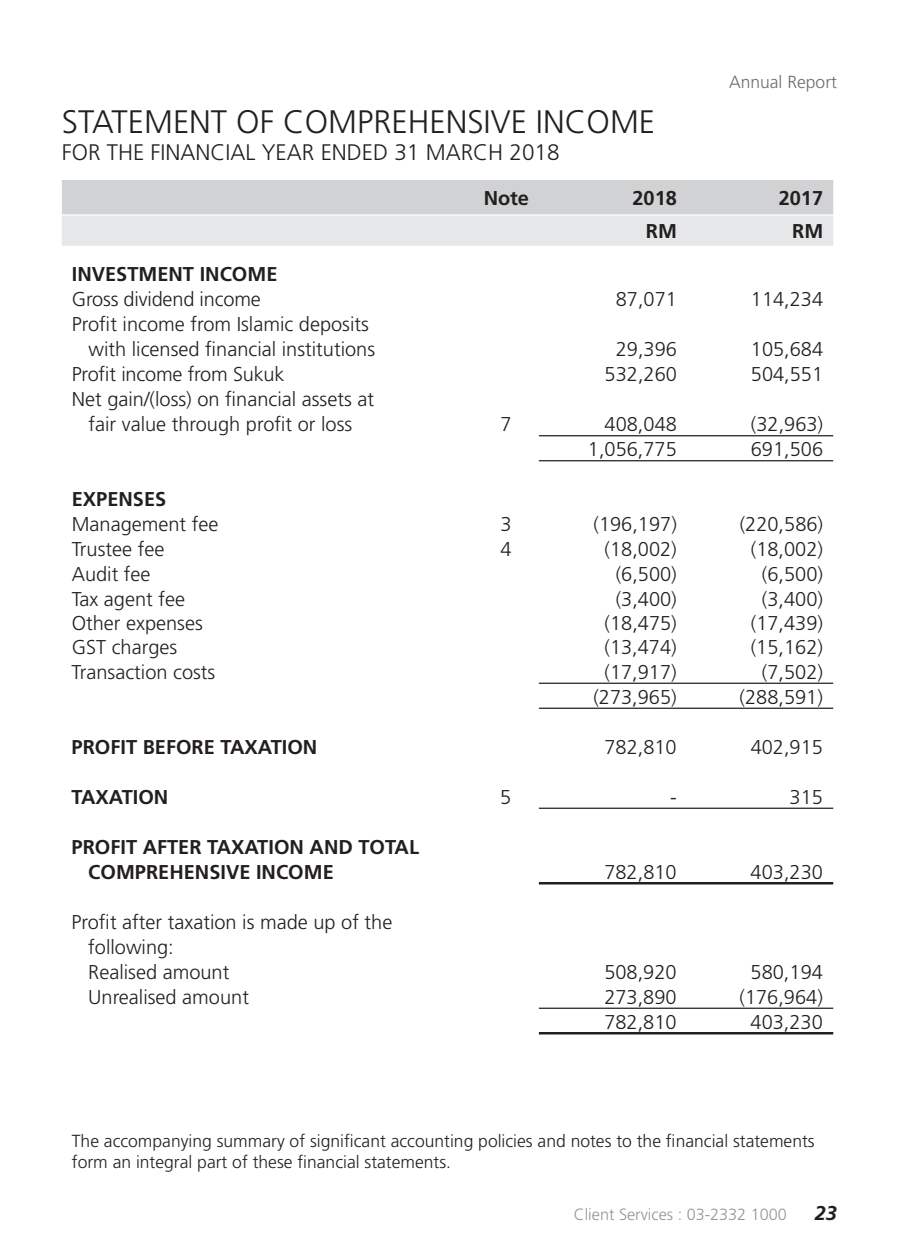
<style>
.page{position:relative;width:900px;height:1260px;background:#fff}
.page>*{position:absolute;margin:0;border:0;box-sizing:border-box;transform-origin:0 0}
.t1{font:300 32.5px "Frutiger";color:#231f20}
.t2{font:300 22.5px "Frutiger";color:#231f20}
.t3{font:300 20px/25px "Frutiger";color:#231f20}
.t4{font:700 20px/25px "Frutiger";color:#231f20}
.t5{font:italic 700 20px "Frutiger";color:#231f20}
.t6{font:300 17.5px/21px "Frutiger";color:#231f20}
.t7{font:300 17.5px "Frutiger";color:#6c6d70}
.t8{font:300 16.25px "Frutiger";color:#939598}
</style>
<div class="page">
<svg style="left:62px;top:180px;width:771px;height:66px;background:#dadbdd"></svg>
<hr style="left:62px;top:214px;width:411px;height:2px;background:#fff">
<hr style="left:473px;top:214px;width:66px;height:2px;background:#fff">
<hr style="left:539px;top:214px;width:148px;height:2px;background:#fff">
<hr style="left:687px;top:214px;width:146px;height:2px;background:#fff">
<hr style="left:539px;top:435px;width:148px;height:1px;background:#231f20">
<hr style="left:687px;top:435px;width:146px;height:1px;background:#231f20">
<hr style="left:539px;top:460px;width:148px;height:1px;background:#231f20">
<hr style="left:687px;top:460px;width:146px;height:1px;background:#231f20">
<hr style="left:539px;top:683px;width:148px;height:1px;background:#231f20">
<hr style="left:687px;top:683px;width:146px;height:1px;background:#231f20">
<hr style="left:539px;top:708px;width:148px;height:1px;background:#231f20">
<hr style="left:687px;top:708px;width:146px;height:1px;background:#231f20">
<hr style="left:539px;top:808px;width:148px;height:1px;background:#231f20">
<hr style="left:687px;top:808px;width:146px;height:1px;background:#231f20">
<hr style="left:539px;top:882px;width:148px;height:3px;background:#231f20">
<hr style="left:687px;top:882px;width:146px;height:3px;background:#231f20">
<hr style="left:539px;top:1008px;width:148px;height:1px;background:#231f20">
<hr style="left:687px;top:1008px;width:146px;height:1px;background:#231f20">
<hr style="left:539px;top:1032px;width:148px;height:3px;background:#231f20">
<hr style="left:687px;top:1032px;width:146px;height:3px;background:#231f20">
<p class="t7" style="left:729px;top:72px;width:109px">Annual Report</p>
<h1 class="t1" style="left:62px;top:104px;width:595px">STATEMENT OF COMPREHENSIVE INCOME</h1>
<p class="t2" style="left:62px;top:140px;width:499px">FOR THE FINANCIAL YEAR ENDED 31 MARCH 2018</p>
<p class="t4" style="left:484px;top:186px;width:46px">Note</p>
<p class="t4" style="left:633px;top:186px;width:46px">2018</p>
<p class="t4" style="left:779px;top:186px;width:46px">2017</p>
<p class="t4" style="left:646px;top:219px;width:33px">RM</p>
<p class="t4" style="left:792px;top:219px;width:33px">RM</p>
<p class="t4" style="left:72px;top:261px;width:207px">INVESTMENT INCOME</p>
<p class="t3" style="left:72px;top:287px;width:191px">Gross dividend income</p>
<p class="t3" style="left:616px;top:287px;width:63px">87,071</p>
<p class="t3" style="left:751px;top:287px;width:74px">114,234</p>
<p class="t3" style="left:89px;top:312px;width:288px;text-indent:-17px">Profit income from Islamic deposits with licensed financial institutions</p>
<p class="t3" style="left:616px;top:337px;width:63px">29,396</p>
<p class="t3" style="left:751px;top:337px;width:74px">105,684</p>
<p class="t3" style="left:72px;top:362px;width:214px">Profit income from Sukuk</p>
<p class="t3" style="left:605px;top:362px;width:74px">532,260</p>
<p class="t3" style="left:751px;top:362px;width:74px">504,551</p>
<p class="t3" style="left:72px;top:387px;width:304px;text-align:center">Net gain/(loss) on financial assets at fair value through profit or loss</p>
<p class="t3" style="left:500px;top:412px;width:13px">7</p>
<p class="t3" style="left:605px;top:412px;width:74px">408,048</p>
<p class="t3" style="left:751px;top:412px;width:74px">(32,963)</p>
<p class="t3" style="left:588px;top:437px;width:90px">1,056,775</p>
<p class="t3" style="left:751px;top:437px;width:74px">691,506</p>
<p class="t4" style="left:72px;top:486px;width:96px">EXPENSES</p>
<p class="t3" style="left:72px;top:512px;width:148px">Management fee</p>
<p class="t3" style="left:500px;top:512px;width:13px">3</p>
<p class="t3" style="left:593px;top:512px;width:85px">(196,197)</p>
<p class="t3" style="left:740px;top:512px;width:85px">(220,586)</p>
<p class="t3" style="left:72px;top:537px;width:94px">Trustee fee</p>
<p class="t3" style="left:500px;top:537px;width:13px">4</p>
<p class="t3" style="left:605px;top:537px;width:74px">(18,002)</p>
<p class="t3" style="left:751px;top:537px;width:74px">(18,002)</p>
<p class="t3" style="left:72px;top:562px;width:80px">Audit fee</p>
<p class="t3" style="left:616px;top:562px;width:63px">(6,500)</p>
<p class="t3" style="left:762px;top:562px;width:63px">(6,500)</p>
<p class="t3" style="left:72px;top:587px;width:115px">Tax agent fee</p>
<p class="t3" style="left:616px;top:587px;width:63px">(3,400)</p>
<p class="t3" style="left:762px;top:587px;width:63px">(3,400)</p>
<p class="t3" style="left:72px;top:610px;width:133px">Other expenses</p>
<p class="t3" style="left:605px;top:610px;width:74px">(18,475)</p>
<p class="t3" style="left:751px;top:610px;width:74px">(17,439)</p>
<p class="t3" style="left:72px;top:634px;width:107px">GST charges</p>
<p class="t3" style="left:605px;top:634px;width:74px">(13,474)</p>
<p class="t3" style="left:751px;top:634px;width:74px">(15,162)</p>
<p class="t3" style="left:72px;top:659px;width:145px">Transaction costs</p>
<p class="t3" style="left:604px;top:659px;width:74px">(17,917)</p>
<p class="t3" style="left:762px;top:659px;width:63px">(7,502)</p>
<p class="t3" style="left:593px;top:684px;width:85px">(273,965)</p>
<p class="t3" style="left:740px;top:684px;width:85px">(288,591)</p>
<p class="t4" style="left:72px;top:734px;width:247px">PROFIT BEFORE TAXATION</p>
<p class="t3" style="left:604px;top:734px;width:74px">782,810</p>
<p class="t3" style="left:751px;top:734px;width:74px">402,915</p>
<p class="t4" style="left:72px;top:784px;width:98px">TAXATION</p>
<p class="t3" style="left:500px;top:784px;width:13px">5</p>
<p class="t3" style="left:670px;top:784px;width:8px">-</p>
<p class="t3" style="left:790px;top:784px;width:35px">315</p>
<p class="t4" style="left:88px;top:834px;width:332px;text-indent:-17px">PROFIT AFTER TAXATION AND TOTAL<br>COMPREHENSIVE INCOME</p>
<p class="t3" style="left:604px;top:859px;width:74px">782,810</p>
<p class="t3" style="left:751px;top:859px;width:74px">403,230</p>
<p class="t3" style="left:88px;top:909px;width:306px;text-indent:-17px">Profit after taxation is made up of the following:<br>Realised amount</p>
<p class="t3" style="left:604px;top:959px;width:74px">508,920</p>
<p class="t3" style="left:751px;top:959px;width:74px">580,194</p>
<p class="t3" style="left:88px;top:984px;width:162px">Unrealised amount</p>
<p class="t3" style="left:604px;top:984px;width:74px">273,890</p>
<p class="t3" style="left:739px;top:984px;width:85px">(176,964)</p>
<p class="t3" style="left:604px;top:1009px;width:74px">782,810</p>
<p class="t3" style="left:751px;top:1009px;width:74px">403,230</p>
<p class="t6" style="left:72px;top:1130px;width:744px">The accompanying summary of significant accounting policies and notes to the financial statements form an integral part of these financial statements.</p>
<p class="t8" style="left:574px;top:1205px;width:215px">Client Services : 03-2332 1000</p>
<p class="t5" style="left:815px;top:1202px;width:24px">23</p>
</div>
